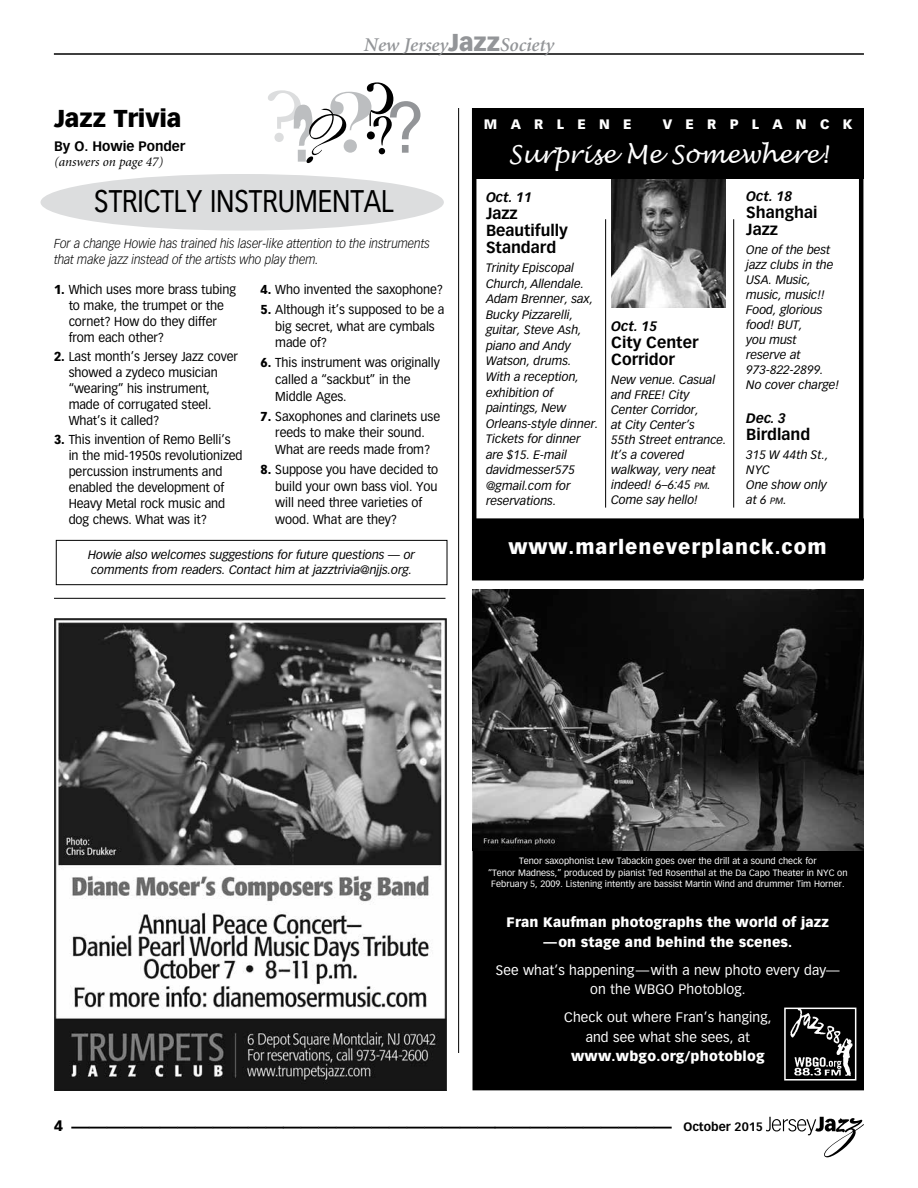
<style>
.page{position:relative;width:918px;height:1188px;background:#fff}
.page>*{position:absolute;margin:0;border:0;box-sizing:border-box;transform-origin:0 0}
.t1{font:700 36px "Vectora LH";color:#000}
.t2{font:30.75px "Vectora LH";letter-spacing:-.005em;color:#000;scale:.85 1}
.t3{font:italic 24.75px "Lucida Handwriting";color:#fff}
.t4{font:900 24px "Vectora LH";letter-spacing:-.005em;color:#000}
.t5{font:900 19.5px "Vectora LH";letter-spacing:.05em;color:#fff}
.t6{font:italic 600 19.5px "Minion";letter-spacing:-.005em;color:#939598}
.t7{font:700 15.75px/17.2px "Vectora LH";color:#000}
.t8{font:900 15px "Vectora LH";color:#000}
.t9{font:13.5px/19px "Vectora LH";letter-spacing:.01em;color:#fff;text-align:center}
.t10{font:900 13.5px/20.5px "Vectora LH";letter-spacing:.01em;color:#fff;text-align:center}
.t11{font:italic 700 13.5px "Vectora LH";color:#000}
.t12{font:italic 13.5px "Minion";letter-spacing:-.005em;color:#000}
.t13{font:700 13.5px "Vectora LH";letter-spacing:-.005em;color:#000}
.t14{font:900 13.5px "Vectora LH";letter-spacing:.985em;color:#fff}
.t15{font:12.75px/15.9px "Vectora LH";letter-spacing:-.005em;color:#000;scale:.96 1}
.t16{font:italic 300 12.75px/15.8px "Vectora LH";letter-spacing:-.005em;color:#000;scale:.93 1}
.t17{font:italic 12px/15px "Vectora LH";letter-spacing:-.005em;color:#000}
.t18{font:700 12px "Vectora LH";color:#000}
.t19{font:9px/11.2px "Vectora LH";color:#fff;text-align:center}
.s1{font-family:"Vectora LH";font-weight:900;font-style:normal;font-size:24px}
.s2{font-weight:900}
.s3{font-size:9px}
.s4{font-style:inherit}
</style>
<div class="page">
<svg style="left:766px;top:1117px;width:98px;height:40px"></svg>
<hr style="left:54px;top:54px;width:810px;height:1px;background:#000">
<svg style="left:268px;top:82px;width:152px;height:81px"></svg>
<div style="left:40px;top:174px;width:404px;height:57px;background:#dcddde;border-radius:50%"></div>
<hr style="left:458px;top:108px;width:1px;height:945px;background:#000">
<div style="left:56px;top:540px;width:391px;height:45px;border:1px solid #000"></div>
<div style="left:475px;top:592px;width:387px;height:496px;background:#000"></div>
<div style="left:472px;top:590px;width:392px;height:500px;border:4px solid #000"></div>
<img style="left:472px;top:589px;width:392px;height:262px">
<img style="left:790px;top:1011px;width:63px;height:65px">
<div style="left:784px;top:1008px;width:72px;height:73px;border:2px solid #fff"></div>
<hr style="left:605px;top:219px;width:1px;height:289px;background:#000">
<hr style="left:733px;top:219px;width:1px;height:289px;background:#000">
<img style="left:611px;top:179px;width:114px;height:128px">
<img style="left:54px;top:619px;width:392px;height:472px">
<hr style="left:54px;top:598px;width:392px;height:1px;background:#000">
<div style="left:472px;top:108px;width:391px;height:472px;border:4px solid #000"></div>
<div style="left:474px;top:108px;width:390px;height:71px;background:#000"></div>
<div style="left:475px;top:519px;width:388px;height:59px;background:#000"></div>
<div style="left:474px;top:518px;width:390px;height:61px;border:2px solid #000"></div>
<h3 class="t6" style="left:364px;top:35px;width:192px">New Jersey<span class="s1">Jazz</span>Society</h3>
<h3 class="t4" style="left:54px;top:104px;width:129px">Jazz Trivia</h3>
<p class="t13" style="left:54px;top:138px;width:133px">By O. Howie Ponder</p>
<p class="t12" style="left:54px;top:155px;width:111px">(answers on page 47)</p>
<h2 class="t2" style="left:94px;top:183px;width:354px">STRICTLY INSTRUMENTAL</h2>
<p class="t16" style="left:54px;top:236px;width:406px">For a change Howie has trained his laser-like attention to the instruments that make jazz instead of the artists who play them.</p>
<p class="t15" style="left:69px;top:282px;width:176px;text-indent:-15px"><span class="s2">1.</span> Which uses more brass tubing to make, the trumpet or the cornet? How do they differ from each other?</p>
<p class="t15" style="left:69px;top:349px;width:178px;text-indent:-15px"><span class="s2">2.</span> Last month’s Jersey Jazz cover showed a zydeco musician “wearing” his instrument, made of corrugated steel.<br>What’s it called?</p>
<p class="t15" style="left:69px;top:432px;width:183px;text-indent:-15px"><span class="s2">3.</span> This invention of Remo Belli’s in the mid-1950s revolutionized percussion instruments and enabled the development of<br>Heavy Metal rock music and dog chews. What was it?</p>
<p class="t15" style="left:261px;top:282px;width:192px"><span class="s2">4.</span> Who invented the saxophone?</p>
<p class="t15" style="left:275px;top:301px;width:178px;line-height:16.6px;text-indent:-15px"><span class="s2">5.</span> Although it’s supposed to be a big secret, what are cymbals made of?</p>
<p class="t15" style="left:275px;top:355px;width:173px;line-height:16.6px;text-indent:-15px"><span class="s2">6.</span> This instrument was originally called a “sackbut” in the<br>Middle Ages.</p>
<p class="t15" style="left:261px;top:408px;width:189px;line-height:16.6px;text-align:center"><span class="s2">7.</span> Saxophones and clarinets use reeds to make their sound.<br>What are reeds made from?</p>
<p class="t15" style="left:275px;top:461px;width:171px;line-height:16.6px;text-indent:-15px"><span class="s2">8.</span> Suppose you have decided to build your own bass viol. You will need three varieties of wood. What are they?</p>
<p class="t17" style="left:88px;top:547px;width:328px">Howie also welcomes suggestions for future questions — or comments from readers. Contact him at jazztrivia@njjs.org.</p>
<p class="t10" style="left:484px;top:114px;width:149px">marlen e</p>
<p class="t14" style="left:663px;top:116px;width:191px">verplan ck</p>
<h3 class="t3" style="left:509px;top:139px;width:321px">Surprise Me Somewhere!</h3>
<p class="t11" style="left:486px;top:189px;width:48px">Oct. 11</p>
<p class="t7" style="left:486px;top:205px;width:83px">Jazz<br>Beautifully<br>Standard</p>
<p class="t17" style="left:486px;top:260px;width:114px;line-height:15.6px">Trinity Episcopal<br>Church, Allendale.<br>Adam Brenner, sax,<br>Bucky Pizzarelli, guitar, Steve Ash, piano and Andy<br>Watson, drums.<br>With a reception, exhibition of paintings, New<br>Orleans-style dinner.<br>Tickets for dinner are $15. E-mail davidmesser575 @gmail.com for reservations.</p>
<p class="t11" style="left:611px;top:318px;width:48px">Oct. 15</p>
<p class="t7" style="left:611px;top:334px;width:89px">City Center<br>Corridor</p>
<p class="t17" style="left:611px;top:372px;width:117px">New venue. Casual and FREE! City<br>Center Corridor,<br>at City Center’s<br>55th Street entrance.<br>It’s a covered walkway, very neat indeed! 6–6:45 <span class="s3">pm</span>.<br>Come say hello!</p>
<p class="t11" style="left:746px;top:188px;width:48px">Oct. 18</p>
<p class="t7" style="left:746px;top:204px;width:73px">Shanghai<br>Jazz</p>
<p class="t17" style="left:746px;top:242px;width:94px">One of the best jazz clubs in the<br>USA. Music, music, music!!<br>Food, glorious food! BUT,<br>you must reserve at<br>973-822-2899.<br>No cover charge!</p>
<p class="t11" style="left:746px;top:410px;width:41px">Dec. 3</p>
<p class="t7" style="left:746px;top:426px;width:66px">Birdland</p>
<p class="t17" style="left:746px;top:447px;width:84px">315 W 44th St.,<br>NYC<br>One show only at 6 <span class="s3">pm</span><span class="s4">.</span></p>
<h3 class="t5" style="left:508px;top:535px;width:320px">www.marleneverplanck.com</h3>
<p class="t19" style="left:488px;top:856px;width:361px">Tenor saxophonist Lew Tabackin goes over the drill at a sound check for<br>“Tenor Madness,” produced by pianist Ted Rosenthal at the Da Capo Theater in NYC on<br>February 5, 2009. Listening intently are bassist Martin Wind and drummer Tim Horner.</p>
<p class="t10" style="left:507px;top:912px;width:324px">Fran Kaufman photographs the world of jazz —on stage and behind the scenes.</p>
<p class="t9" style="left:496px;top:961px;width:345px">See what’s happening—with a new photo every day— on the WBGO Photoblog.</p>
<p class="t9" style="left:564px;top:1008px;width:209px">Check out where Fran’s hanging, and see what she sees, at</p>
<p class="t10" style="left:571px;top:1045px;width:195px">www.wbgo.org/photoblog</p>
<p class="t8" style="left:54px;top:1117px;width:10px">4</p>
<h1 class="t1" style="left:72px;top:1089px;width:602px">__________________________________</h1>
<p class="t18" style="left:684px;top:1120px;width:81px">October 2015</p>
</div>
